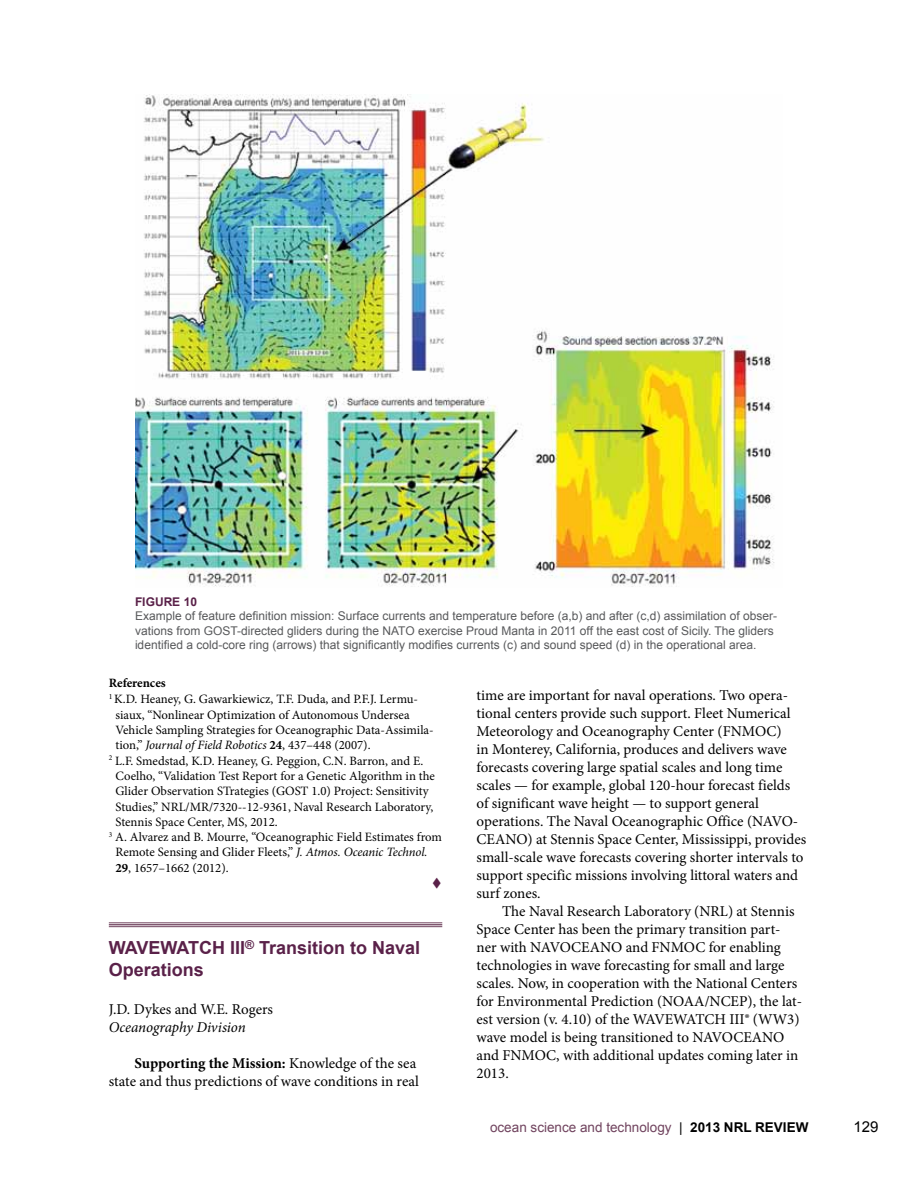
<style>
.page{position:relative;width:918px;height:1188px;background:#fff}
.page>*{position:absolute;margin:0;border:0;box-sizing:border-box;transform-origin:0 0}
.t1{font:700 18px/21.6px "Arial";color:#5a2149}
.t2{font:15px/18px "Minion Pro";color:#000}
.t3{font:italic 15px "Minion Pro";letter-spacing:-.005em;color:#000}
.t4{font:15px "Arial";color:#000}
.t5{font:13.5px "Arial";color:#71445f}
.t6{font:12.75px "Minion Pro";color:#000}
.t7{font:italic 12.75px "Minion Pro";letter-spacing:-.01em;color:#000}
.t8{font:700 12.75px "Minion Pro";letter-spacing:-.005em;color:#000}
.t9{font:12px/14.4px "Arial";color:#58595b}
.t10{font:700 12px "Arial";color:#5a2149}
.s1{font-style:normal}
.s2{font-weight:700;font-style:normal}
.s3{font-style:italic}
.s4{font-weight:700}
.s5{color:#000}
.s6{font-weight:700;color:#000}
</style>
<div class="page">
<hr style="left:109px;top:922px;width:333px;height:1px;background:#71445f">
<hr style="left:109px;top:924px;width:333px;height:1px;background:#71445f">
<hr style="left:109px;top:926px;width:333px;height:1px;background:#71445f">
<img style="left:135px;top:94px;width:640px;height:493px">
<p class="t10" style="left:135px;top:594px;width:64px">FIGURE 10</p>
<p class="t9" style="left:135px;top:609px;width:644px">Example of feature definition mission: Surface currents and temperature before (a,b) and after (c,d) assimilation of obser&shy;vations from GOST-directed gliders during the NATO exercise Proud Manta in 2011 off the east cost of Sicily. The gliders identified a cold-core ring (arrows) that significantly modifies currents (c) and sound speed (d) in the operational area.</p>
<p class="t2" style="left:477px;top:686px;width:331px">time are important for naval operations. Two opera&shy;tional centers provide such support. Fleet Numerical Meteorology and Oceanography Center (FNMOC)<br>in Monterey, California, produces and delivers wave forecasts covering large spatial scales and long time scales — for example, global 120-hour forecast fields<br>of significant wave height — to support general operations. The Naval Oceanographic Office (NAVO-CEANO) at Stennis Space Center, Mississippi, provides small-scale wave forecasts covering shorter intervals to support specific missions involving littoral waters and surf zones.</p>
<p class="t2" style="left:477px;top:902px;width:327px;text-indent:26px">The Naval Research Laboratory (NRL) at Stennis Space Center has been the primary transition part&shy;ner with NAVOCEANO and FNMOC for enabling technologies in wave forecasting for small and large scales. Now, in cooperation with the National Centers for Environmental Prediction (NOAA/NCEP), the lat&shy;est version (v. 4.10) of the WAVEWATCH III® (WW3) wave model is being transitioned to NAVOCEANO and FNMOC, with additional updates coming later in 2013.</p>
<p class="t8" style="left:109px;top:674px;width:59px">References</p>
<p class="t6" style="left:109px;top:691px;width:311px"><sup>1</sup> K.D. Heaney, G. Gawarkiewicz, T.F. Duda, and P.F.J. Lermu-</p>
<p class="t6" style="left:116px;top:706px;width:296px">siaux, “Nonlinear Optimization of Autonomous Undersea</p>
<p class="t6" style="left:116px;top:721px;width:320px">Vehicle Sampling Strategies for Oceanographic Data-Assimila-</p>
<p class="t7" style="left:116px;top:737px;width:257px"><span class="s1">tion,”</span> Journal of Field Robotics <span class="s2">24</span><span class="s1">, 437–448 (2007).</span></p>
<p class="t6" style="left:109px;top:752px;width:316px"><sup>2</sup> L.F. Smedstad, K.D. Heaney, G. Peggion, C.N. Barron, and E.</p>
<p class="t6" style="left:116px;top:767px;width:321px">Coelho, “Validation Test Report for a Genetic Algorithm in the</p>
<p class="t6" style="left:116px;top:783px;width:315px">Glider Observation STrategies (GOST 1.0) Project: Sensitivity</p>
<p class="t6" style="left:116px;top:798px;width:319px">Studies,” NRL/MR/7320--12-9361, Naval Research Laboratory,</p>
<p class="t6" style="left:116px;top:813px;width:164px">Stennis Space Center, MS, 2012.</p>
<p class="t6" style="left:109px;top:829px;width:335px"><sup>3</sup> A. Alvarez and B. Mourre, “Oceanographic Field Estimates from</p>
<p class="t6" style="left:116px;top:844px;width:314px">Remote Sensing and Glider Fleets,” <span class="s3">J. Atmos. Oceanic Technol.</span></p>
<p class="t6" style="left:116px;top:859px;width:115px"><span class="s4">29</span>, 1657–1662 (2012).</p>
<p class="t1" style="left:109px;top:937px;width:313px">WAVEWATCH III<sup>®</sup> Transition to Naval<br>Operations</p>
<p class="t2" style="left:109px;top:1000px;width:166px">J.D. Dykes and W.E. Rogers</p>
<p class="t3" style="left:109px;top:1017px;width:138px">Oceanography Division</p>
<p class="t2" style="left:109px;top:1054px;width:312px;text-align:right"><span class="s4">Supporting the Mission:</span> Knowledge of the sea state and thus predictions of wave conditions in real</p>
<p class="t5" style="left:490px;top:1119px;width:320px">ocean science and technology <span class="s5">|</span> <span class="s6">2013 NRL REVIEW</span></p>
<p class="t4" style="left:854px;top:1117px;width:27px">129</p>
</div>
